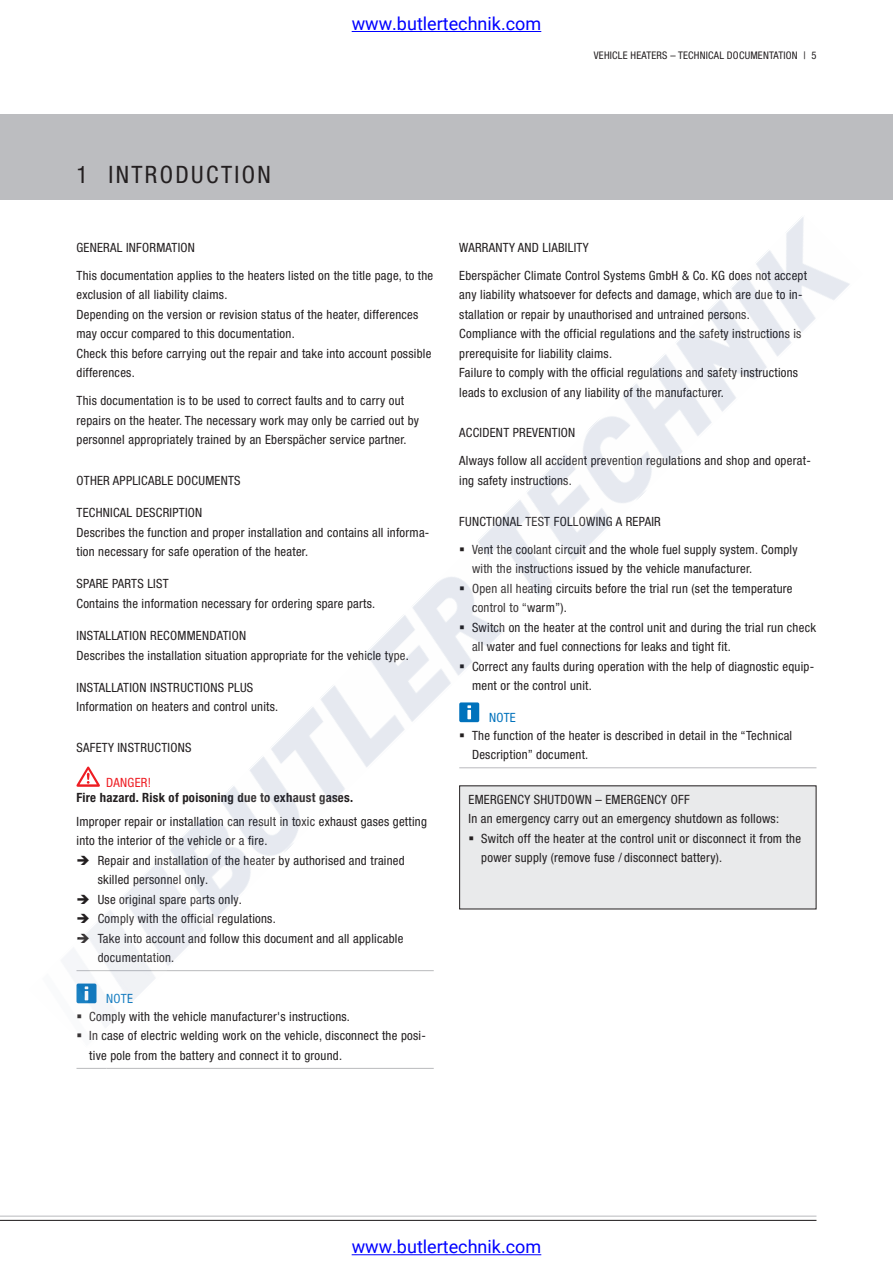
<style>
.page{position:relative;width:893px;height:1263px;background:#fff}
.page>*{position:absolute;margin:0;border:0;box-sizing:border-box;transform-origin:0 0}
.t1{font:condensed 24px "Helvetica Neue LTW1 G";letter-spacing:.1em;color:#231f20}
.t2{font:18px "Roboto";color:#00f}
.t3{font:condensed 12.75px/19.5px "Helvetica Neue LTW1 G";letter-spacing:.02em;color:#231f20}
.t4{font:700 condensed 12.75px "Helvetica Neue LTW1 G";letter-spacing:.02em;color:#231f20}
.t5{font:condensed 12.75px "Helvetica Neue LTW1 G";letter-spacing:.02em;color:#0072bc}
.t6{font:condensed 12.75px "Helvetica Neue LTW1 G";letter-spacing:.02em;color:#ee1d23}
.t7{font:condensed 10.5px "Helvetica Neue LTW1 G";letter-spacing:.02em;color:#231f20}
</style>
<div class="page">
<div style="left:0;top:115px;width:893px;height:85px;background:#bcbdc0"></div>
<hr style="left:0;top:1216px;width:816px;height:1px;background:#bcbdc0">
<hr style="left:0;top:1220px;width:816px;height:1px;background:#231f20">
<hr style="left:76px;top:1068px;width:30px;height:1px;background:#bcbdc0">
<hr style="left:106px;top:1068px;width:328px;height:1px;background:#bcbdc0">
<hr style="left:352px;top:31px;width:189px;height:1px;background:#00f">
<hr style="left:352px;top:1254px;width:189px;height:1px;background:#00f">
<img style="left:64px;top:217px;width:786px;height:810px">
<svg style="left:78px;top:855px;width:11px;height:10px"></svg>
<svg style="left:78px;top:894px;width:11px;height:10px"></svg>
<svg style="left:78px;top:914px;width:11px;height:9px"></svg>
<svg style="left:78px;top:933px;width:11px;height:10px"></svg>
<svg style="left:78px;top:1014px;width:3px;height:4px"></svg>
<svg style="left:460px;top:547px;width:4px;height:4px"></svg>
<svg style="left:460px;top:586px;width:4px;height:4px"></svg>
<svg style="left:460px;top:625px;width:4px;height:4px"></svg>
<svg style="left:460px;top:664px;width:4px;height:4px"></svg>
<svg style="left:460px;top:733px;width:4px;height:4px"></svg>
<svg style="left:469px;top:836px;width:4px;height:4px"></svg>
<h1 class="t1" style="left:76px;top:166px;width:196px">1 INTRODUCTION</h1>
<h2 class="t2" style="left:352px;top:11px;width:191px">www.butlertechnik.com</h2>
<p class="t7" style="left:594px;top:51px;width:224px">VEHICLE HEATERS – TECHNICAL DOCUMENTATION | 5</p>
<p class="t3" style="left:76px;top:234px;width:358px;line-height:28px">GENERAL INFORMATION<br>This documentation applies to the heaters listed on the title page, to the</p>
<p class="t3" style="left:76px;top:286px;width:356px">exclusion of all liability claims.<br>Depending on the version or revision status of the heater, differences may occur compared to this documentation.<br>Check this before carrying out the repair and take into account possible differences.</p>
<p class="t3" style="left:76px;top:392px;width:344px">This documentation is to be used to correct faults and to carry out repairs on the heater. The necessary work may only be carried out by personnel appropriately trained by an Eberspächer service partner.</p>
<p class="t3" style="left:76px;top:472px;width:166px">OTHER APPLICABLE DOCUMENTS</p>
<p class="t3" style="left:76px;top:504px;width:354px">TECHNICAL DESCRIPTION<br>Describes the function and proper installation and contains all informa&shy;tion necessary for safe operation of the heater.</p>
<p class="t3" style="left:76px;top:575px;width:300px">SPARE PARTS LIST<br>Contains the information necessary for ordering spare parts.</p>
<p class="t3" style="left:76px;top:627px;width:334px">INSTALLATION RECOMMENDATION<br>Describes the installation situation appropriate for the vehicle type.</p>
<p class="t3" style="left:76px;top:679px;width:203px">INSTALLATION INSTRUCTIONS PLUS<br>Information on heaters and control units.</p>
<p class="t3" style="left:76px;top:739px;width:116px">SAFETY INSTRUCTIONS</p>
<p class="t6" style="left:106px;top:778px;width:46px">DANGER!</p>
<p class="t4" style="left:76px;top:793px;width:278px">Fire hazard. Risk of poisoning due to exhaust gases.</p>
<p class="t3" style="left:76px;top:812px;width:352px">Improper repair or installation can result in toxic exhaust gases getting</p>
<p class="t3" style="left:76px;top:832px;width:192px">into the interior of the vehicle or a fire.</p>
<p class="t3" style="left:98px;top:851px;width:308px">Repair and installation of the heater by authorised and trained</p>
<p class="t3" style="left:98px;top:871px;width:112px">skilled personnel only.</p>
<p class="t3" style="left:98px;top:890px;width:146px">Use original spare parts only.</p>
<p class="t3" style="left:98px;top:910px;width:180px">Comply with the official regulations.</p>
<p class="t3" style="left:98px;top:929px;width:307px">Take into account and follow this document and all applicable</p>
<p class="t3" style="left:98px;top:949px;width:78px">documentation.</p>
<p class="t5" style="left:106px;top:994px;width:28px">NOTE</p>
<p class="t3" style="left:89px;top:1008px;width:338px">Comply with the vehicle manufacturer's instructions.<br>In case of electric welding work on the vehicle, disconnect the posi&shy;tive pole from the battery and connect it to ground.</p>
<p class="t3" style="left:459px;top:234px;width:349px;line-height:28px">WARRANTY AND LIABILITY<br>Eberspächer Climate Control Systems GmbH &amp; Co. KG does not accept</p>
<p class="t3" style="left:459px;top:286px;width:345px">any liability whatsoever for defects and damage, which are due to in&shy;stallation or repair by unauthorised and untrained persons.<br>Compliance with the official regulations and the safety instructions is prerequisite for liability claims.<br>Failure to comply with the official regulations and safety instructions leads to exclusion of any liability of the manufacturer.</p>
<p class="t3" style="left:459px;top:420px;width:353px;line-height:28px">ACCIDENT PREVENTION<br>Always follow all accident prevention regulations and shop and operat-</p>
<p class="t3" style="left:459px;top:472px;width:114px">ing safety instructions.</p>
<p class="t3" style="left:472px;top:508px;width:327px;line-height:28px;text-indent:-13px">FUNCTIONAL TEST FOLLOWING A REPAIR<br>Vent the coolant circuit and the whole fuel supply system. Comply</p>
<p class="t3" style="left:472px;top:560px;width:345px">with the instructions issued by the vehicle manufacturer.<br>Open all heating circuits before the trial run (set the temperature control to “warm”).<br>Switch on the heater at the control unit and during the trial run check all water and fuel connections for leaks and tight fit.<br>Correct any faults during operation with the help of diagnostic equip&shy;ment or the control unit.</p>
<p class="t5" style="left:489px;top:713px;width:28px">NOTE</p>
<p class="t3" style="left:472px;top:727px;width:322px">The function of the heater is described in detail in the “Technical<br>Description” document.</p>
<p class="t3" style="left:468px;top:791px;width:223px">EMERGENCY SHUTDOWN – EMERGENCY OFF</p>
<p class="t3" style="left:468px;top:810px;width:312px">In an emergency carry out an emergency shutdown as follows:</p>
<p class="t3" style="left:481px;top:830px;width:321px">Switch off the heater at the control unit or disconnect it from the</p>
<p class="t3" style="left:481px;top:849px;width:243px">power supply (remove fuse / disconnect battery).</p>
<h2 class="t2" style="left:352px;top:1234px;width:191px">www.butlertechnik.com</h2>
</div>
